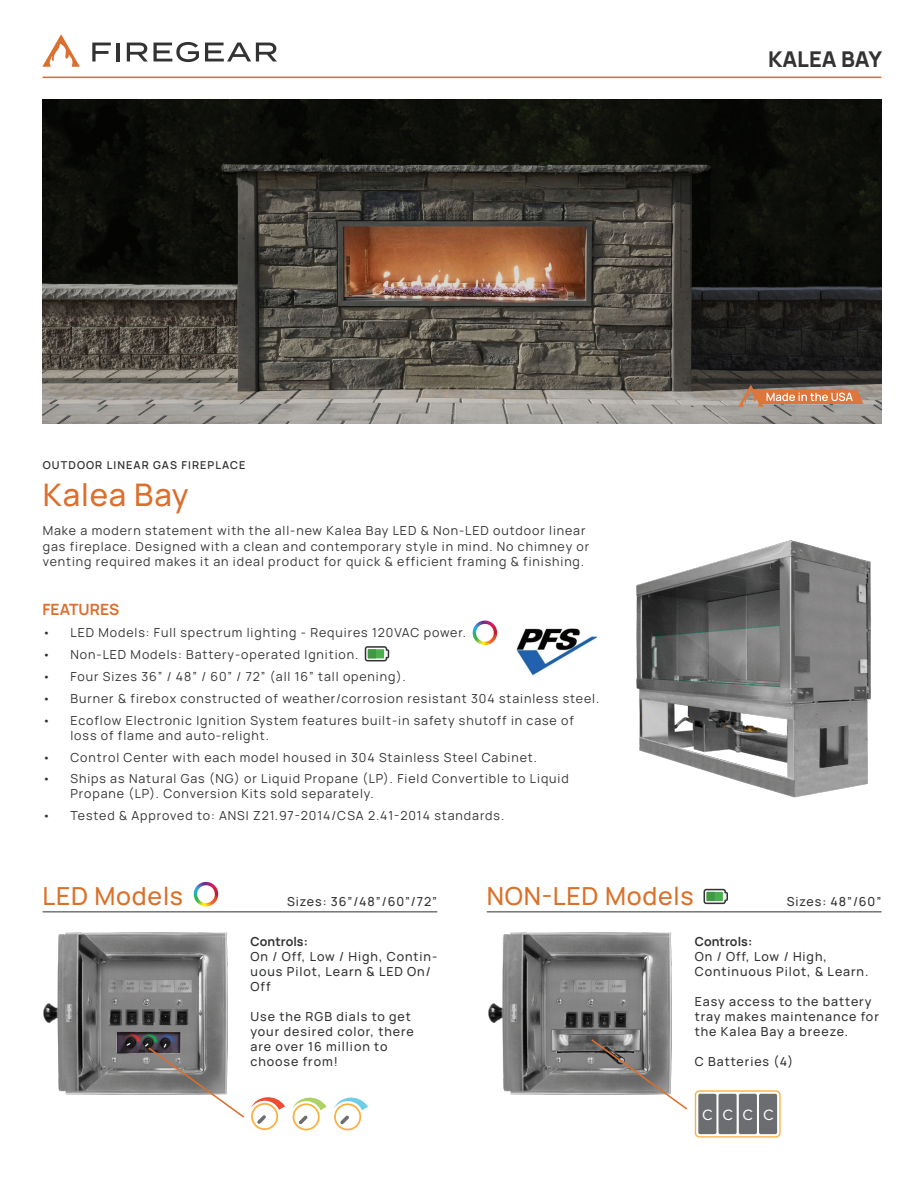
<style>
.page{position:relative;width:918px;height:1188px;background:#fff}
.page>*{position:absolute;margin:0;border:0;box-sizing:border-box;transform-origin:0 0}
.t1{font:500 31.05px "Manrope";letter-spacing:.03em;color:#db6f2d}
.t2{font:500 24.9px "Manrope";letter-spacing:.03em;color:#db7028}
.t3{font:800 21.75px "Manrope";color:#323332}
.t4{font:700 15.6px "Manrope";color:#db6f2d}
.t5{font:15.6px "Proxima Nova";color:#fff}
.t6{font:12.45px/15.6px "Manrope";letter-spacing:.075em;color:#323332}
.t7{font:500 12.45px/14.9px "Manrope";letter-spacing:.075em;color:#313232}
.t8{font:700 12.45px "Manrope";letter-spacing:.005em;color:#313232}
.t9{font:600 10.8px "Manrope";letter-spacing:.1em;color:#313232}
</style>
<div class="page">
<svg style="left:92px;top:43px;width:19px;height:18px"></svg>
<hr style="left:116px;top:43px;width:3px;height:18px;background:#323332">
<svg style="left:127px;top:43px;width:21px;height:18px"></svg>
<svg style="left:154px;top:42px;width:45px;height:20px"></svg>
<svg style="left:205px;top:43px;width:72px;height:18px"></svg>
<svg style="left:43px;top:34px;width:37px;height:33px"></svg>
<hr style="left:43px;top:77px;width:838px;height:1px;background:#db6f2d">
<img style="left:43px;top:99px;width:838px;height:325px">
<img style="left:517px;top:628px;width:80px;height:48px">
<img style="left:636px;top:540px;width:235px;height:258px">
<svg style="left:738px;top:385px;width:125px;height:22px;background:#bc896b"></svg>
<img style="left:43px;top:932px;width:185px;height:163px">
<img style="left:488px;top:932px;width:184px;height:163px">
<hr style="left:43px;top:911px;width:394px;height:1px;background:#313232">
<hr style="left:487px;top:911px;width:395px;height:1px;background:#313232">
<div style="left:251px;top:1103px;width:27px;height:27px;border:2px solid #fbb03f;border-radius:50%"></div>
<div style="left:293px;top:1103px;width:27px;height:27px;border:2px solid #fbb03f;border-radius:50%"></div>
<svg style="left:292px;top:1097px;width:35px;height:27px"></svg>
<div style="left:334px;top:1103px;width:27px;height:27px;border:2px solid #fbb03f;border-radius:50%"></div>
<svg style="left:334px;top:1097px;width:34px;height:27px"></svg>
<svg style="left:695px;top:1090px;width:86px;height:48px"></svg>
<div style="left:698px;top:1094px;width:18px;height:40px;background:#6c6d70;border-radius:2px"></div>
<div style="left:719px;top:1094px;width:18px;height:40px;background:#6c6d70;border-radius:2px"></div>
<div style="left:739px;top:1094px;width:18px;height:40px;background:#6c6d70;border-radius:2px"></div>
<div style="left:759px;top:1094px;width:18px;height:40px;background:#6c6d70;border-radius:2px"></div>
<svg style="left:473px;top:621px;width:24px;height:24px"></svg>
<svg style="left:365px;top:646px;width:24px;height:15px"></svg>
<svg style="left:147px;top:1046px;width:138px;height:78px"></svg>
<svg style="left:590px;top:1038px;width:98px;height:72px"></svg>
<svg style="left:194px;top:882px;width:24px;height:24px"></svg>
<svg style="left:704px;top:889px;width:24px;height:15px"></svg>
<p class="t9" style="left:43px;top:458px;width:204px">OUTDOOR LINEAR GAS FIREPLACE</p>
<h1 class="t1" style="left:43px;top:473px;width:147px">Kalea Bay</h1>
<p class="t6" style="left:43px;top:522px;width:548px">Make a modern statement with the all-new Kalea Bay LED &amp; Non-LED outdoor linear gas fireplace. Designed with a clean and contemporary style in mind. No chimney or venting required makes it an ideal product for quick &amp; efficient framing &amp; finishing.</p>
<p class="t4" style="left:43px;top:598px;width:78px">FEATURES</p>
<p class="t6" style="left:43px;top:624px;width:425px">• LED Models: Full spectrum lighting - Requires 120VAC power.</p>
<p class="t6" style="left:43px;top:646px;width:317px">• Non-LED Models: Battery-operated Ignition.</p>
<p class="t6" style="left:43px;top:668px;width:365px">• Four Sizes 36” / 48” / 60” / 72” (all 16” tall opening).</p>
<p class="t6" style="left:43px;top:690px;width:558px">• Burner &amp; firebox constructed of weather/corrosion resistant 304 stainless steel.</p>
<p class="t6" style="left:71px;top:712px;width:505px;line-height:14.9px;text-indent:-28px">• Ecoflow Electronic Ignition System features built-in safety shutoff in case of loss of flame and auto-relight.</p>
<p class="t6" style="left:43px;top:749px;width:496px">• Control Center with each model housed in 304 Stainless Steel Cabinet.</p>
<p class="t6" style="left:71px;top:771px;width:500px;line-height:14.9px;text-indent:-28px">• Ships as Natural Gas (NG) or Liquid Propane (LP). Field Convertible to Liquid<br>Propane (LP). Conversion Kits sold separately.</p>
<p class="t6" style="left:43px;top:807px;width:463px">• Tested &amp; Approved to: ANSI Z21.97-2014/CSA 2.41-2014 standards.</p>
<h3 class="t3" style="left:768px;top:44px;width:116px">KALEA BAY</h3>
<h2 class="t2" style="left:43px;top:879px;width:142px">LED Models</h2>
<h2 class="t2" style="left:487px;top:879px;width:208px">NON-LED Models</h2>
<p class="t8" style="left:251px;top:933px;width:59px">Controls:</p>
<p class="t7" style="left:251px;top:949px;width:188px">On / Off, Low / High, Contin&shy;uous Pilot, Learn &amp; LED On/<br>Off</p>
<p class="t7" style="left:251px;top:1008px;width:165px">Use the RGB dials to get your desired color, there are over 16 million to choose from!</p>
<p class="t7" style="left:287px;top:894px;width:152px">Sizes: 36”/48”/60”/72”</p>
<p class="t7" style="left:787px;top:894px;width:96px">Sizes: 48”/60”</p>
<p class="t8" style="left:695px;top:933px;width:59px">Controls:</p>
<p class="t7" style="left:695px;top:949px;width:175px">On / Off, Low / High,<br>Continuous Pilot, &amp; Learn.</p>
<p class="t7" style="left:695px;top:994px;width:186px">Easy access to the battery tray makes maintenance for the Kalea Bay a breeze.</p>
<p class="t7" style="left:695px;top:1053px;width:100px">C Batteries (4)</p>
<p class="t5" style="left:702px;top:1103px;width:73px">CCCC</p>
</div>
